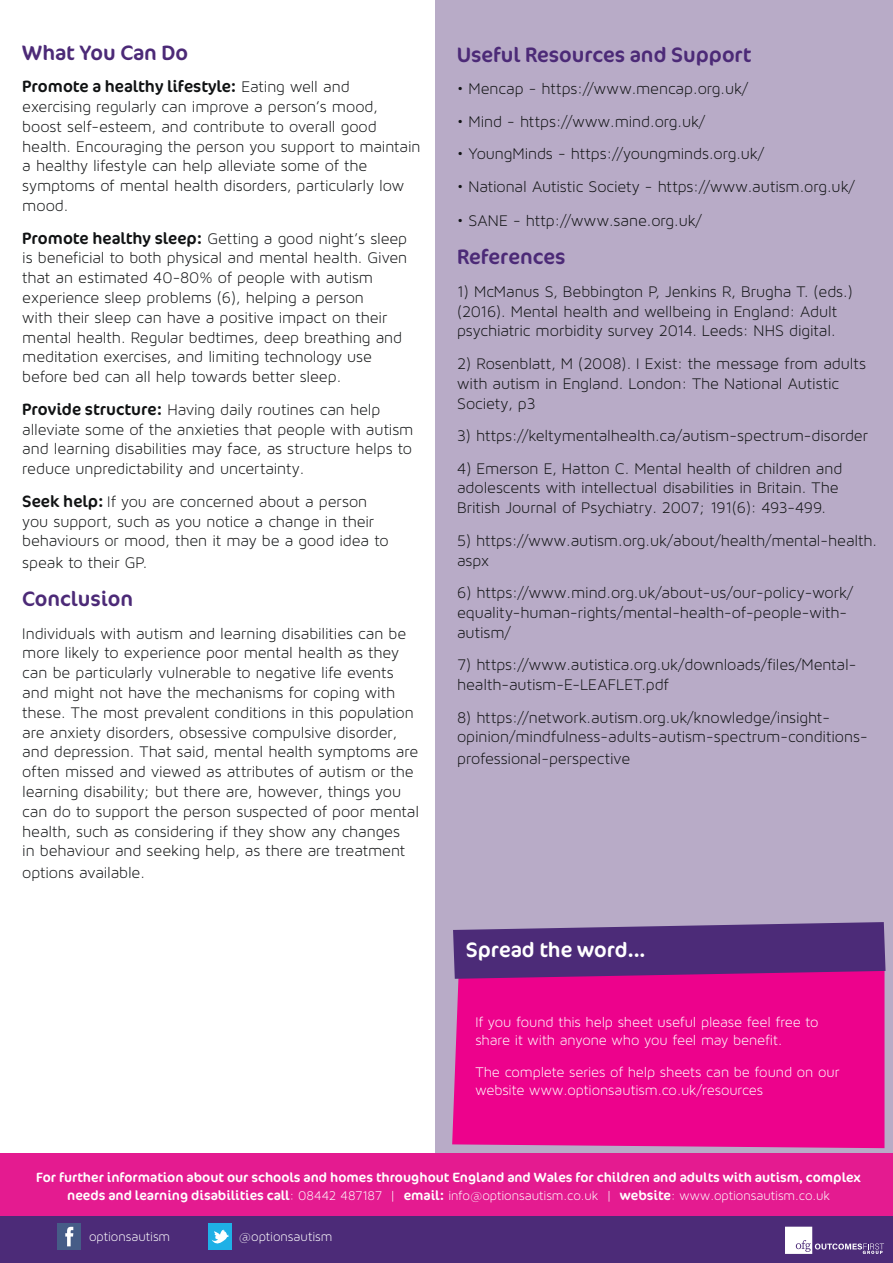
<style>
.page{position:relative;width:893px;height:1263px;background:#fff}
.page>*{position:absolute;margin:0;border:0;box-sizing:border-box;transform-origin:0 0}
.t1{font:21px "Cocon Pro";color:#4c2a77}
.t2{font:21px "Cocon";color:#fff}
.t3{font:16.5px/19.8px "Maven Pro Light 300";letter-spacing:-.005em;color:#111314}
.t4{font:15px/18px "Maven Pro Light 300";letter-spacing:-.005em;color:#fff}
.t5{font:13.5px/18px "Cocon";color:#fff;text-align:center}
.t6{font:13.5px "Maven Pro Light 300";letter-spacing:-.005em;color:#fff}
.s1{font-family:"Cocon"}
.s2{font-family:"Maven Pro Light 300"}
</style>
<div class="page">
<div style="left:436px;top:0;width:457px;height:1223px;background:#b8abc7"></div>
<div style="left:0;top:1216px;width:893px;height:47px;background:#4c2b78"></div>
<div style="left:58px;top:1223px;width:23px;height:27px;background:#465c87"></div>
<svg style="left:65px;top:1227px;width:8px;height:19px"></svg>
<div style="left:209px;top:1223px;width:23px;height:27px;background:#1fb0e6"></div>
<svg style="left:212px;top:1229px;width:17px;height:15px"></svg>
<div style="left:0;top:1153px;width:893px;height:63px;background:#e41b90"></div>
<div style="left:452px;top:979px;width:432px;height:169px;background:#ed028c"></div>
<svg style="left:453px;top:922px;width:432px;height:57px;background:#60327f"></svg>
<svg style="left:785px;top:1227px;width:99px;height:27px"></svg>
<p class="t1" style="left:22px;top:38px;width:167px">What You Can Do</p>
<p class="t3" style="left:22px;top:77px;width:400px"><span class="s1">Promote a healthy lifestyle:</span> Eating well and exercising regularly can improve a person’s mood, boost self-esteem, and contribute to overall good health. Encouraging the person you support to maintain a healthy lifestyle can help alleviate some of the symptoms of mental health disorders, particularly low mood.</p>
<p class="t3" style="left:22px;top:228px;width:386px"><span class="s1">Promote healthy sleep:</span> Getting a good night’s sleep is beneficial to both physical and mental health. Given that an estimated 40-80% of people with autism experience sleep problems (6), helping a person<br>with their sleep can have a positive impact on their mental health. Regular bedtimes, deep breathing and meditation exercises, and limiting technology use before bed can all help towards better sleep.</p>
<p class="t3" style="left:22px;top:399px;width:393px"><span class="s1">Provide structure:</span> Having daily routines can help alleviate some of the anxieties that people with autism and learning disabilities may face, as structure helps to reduce unpredictability and uncertainty.</p>
<p class="t3" style="left:22px;top:491px;width:368px"><span class="s1">Seek help:</span> If you are concerned about a person you support, such as you notice a change in their behaviours or mood, then it may be a good idea to</p>
<p class="t3" style="left:22px;top:552px;width:126px">speak to their GP.</p>
<p class="t1" style="left:22px;top:585px;width:112px">Conclusion</p>
<p class="t3" style="left:22px;top:623px;width:398px">Individuals with autism and learning disabilities can be more likely to experience poor mental health as they can be particularly vulnerable to negative life events and might not have the mechanisms for coping with these. The most prevalent conditions in this population are anxiety disorders, obsessive compulsive disorder, and depression. That said, mental health symptoms are often missed and viewed as attributes of autism or the learning disability; but there are, however, things you can do to support the person suspected of poor mental health, such as considering if they show any changes<br>in behaviour and seeking help, as there are treatment</p>
<p class="t3" style="left:22px;top:862px;width:124px">options available.</p>
<p class="t1" style="left:457px;top:40px;width:296px">Useful Resources and Support</p>
<p class="t3" style="left:457px;top:79px;width:293px">• Mencap - https://www.mencap.org.uk/</p>
<p class="t3" style="left:457px;top:111px;width:250px">• Mind - https://www.mind.org.uk/</p>
<p class="t3" style="left:457px;top:144px;width:308px">• YoungMinds - https://youngminds.org.uk/</p>
<p class="t3" style="left:457px;top:176px;width:399px">• National Autistic Society - https://www.autism.org.uk/</p>
<p class="t3" style="left:457px;top:211px;width:246px">• SANE - http://www.sane.org.uk/</p>
<p class="t1" style="left:457px;top:243px;width:110px">References</p>
<p class="t3" style="left:457px;top:281px;width:397px">1) McManus S, Bebbington P, Jenkins R, Brugha T. (eds.) (2016). Mental health and wellbeing in England: Adult psychiatric morbidity survey 2014. Leeds: NHS digital.</p>
<p class="t3" style="left:457px;top:353px;width:410px">2) Rosenblatt, M (2008). I Exist: the message from adults with autism in England. London: The National Autistic<br>Society, p3</p>
<p class="t3" style="left:457px;top:426px;width:412px">3) https://keltymentalhealth.ca/autism-spectrum-disorder</p>
<p class="t3" style="left:457px;top:458px;width:387px">4) Emerson E, Hatton C. Mental health of children and adolescents with intellectual disabilities in Britain. The<br>British Journal of Psychiatry. 2007; 191(6): 493-499.</p>
<p class="t3" style="left:457px;top:530px;width:421px">5) https://www.autism.org.uk/about/health/mental-health. aspx</p>
<p class="t3" style="left:457px;top:583px;width:398px">6) https://www.mind.org.uk/about-us/our-policy-work/ equality-human-rights/mental-health-of-people-with&shy;autism/</p>
<p class="t3" style="left:457px;top:655px;width:401px">7) https://www.autistica.org.uk/downloads/files/Mental&shy;health-autism-E-LEAFLET.pdf</p>
<p class="t3" style="left:457px;top:707px;width:412px">8) https://network.autism.org.uk/knowledge/insight&shy;opinion/mindfulness-adults-autism-spectrum-conditions-</p>
<p class="t3" style="left:457px;top:749px;width:175px">professional-perspective</p>
<p class="t2" style="left:466px;top:937px;width:181px">Spread the word...</p>
<p class="t4" style="left:475px;top:1012px;width:345px">If you found this help sheet useful please feel free to share it with anyone who you feel may benefit.</p>
<p class="t4" style="left:475px;top:1063px;width:366px">The complete series of help sheets can be found on our website www.optionsautism.co.uk/resources</p>
<p class="t5" style="left:36px;top:1168px;width:826px">For further information about our schools and homes throughout England and Wales for children and adults with autism, complex needs and learning disabilities call<span class="s2">: 08442 487187 |</span> email: <span class="s2">info@optionsautism.co.uk |</span> website<span class="s2">: www.optionsautism.co.uk</span></p>
<p class="t6" style="left:89px;top:1229px;width:83px">optionsautism</p>
<p class="t6" style="left:239px;top:1229px;width:95px">@optionsautism</p>
</div>
